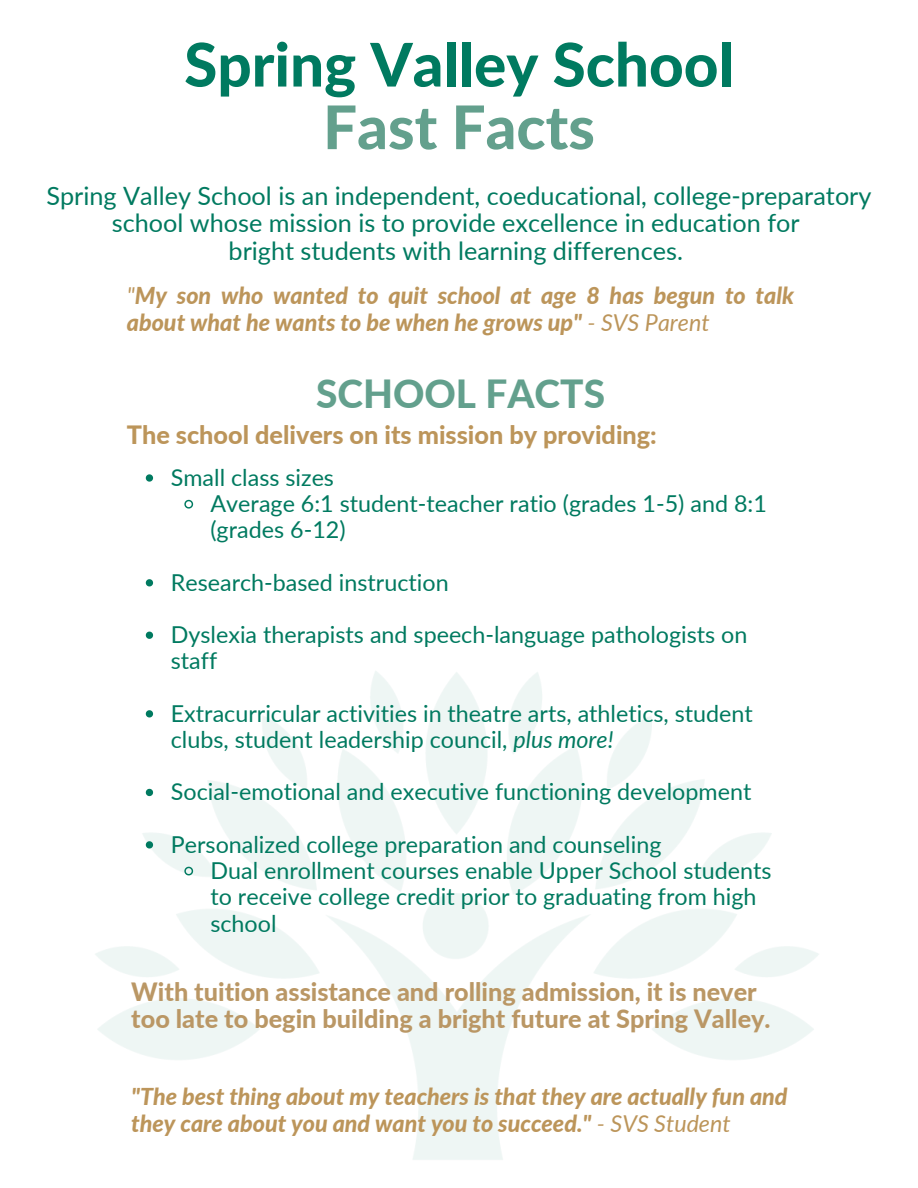
<style>
.page{position:relative;width:918px;height:1188px;background:#fff}
.page>*{position:absolute;margin:0;border:0;box-sizing:border-box;transform-origin:0 0}
.t1{font:800 60.3px "Lato";color:#007a60}
.t2{font:800 60.3px "Lato";color:#63a08d}
.t3{font:800 38.7px "Lato";color:#63a08d}
.t4{font:25.2px/27.3px "Lato";color:#007a60;text-align:center}
.t5{font:800 25.2px/27.6px "Lato";color:#ba9765}
.t6{font:800 25.2px "Lato";color:#bc955a}
.t7{font:23.4px/26.1px "Lato";color:#007a60}
.t8{font:italic 800 23.4px/26.1px "Lato";color:#bc955a}
.s1{font-weight:400}
.s2{font-style:italic}
</style>
<div class="page">
<svg style="left:146px;top:474px;width:7px;height:8px"></svg>
<svg style="left:184px;top:499px;width:10px;height:10px"></svg>
<svg style="left:146px;top:579px;width:7px;height:7px"></svg>
<svg style="left:146px;top:632px;width:7px;height:7px"></svg>
<svg style="left:146px;top:710px;width:7px;height:7px"></svg>
<svg style="left:146px;top:789px;width:7px;height:7px"></svg>
<svg style="left:146px;top:841px;width:7px;height:8px"></svg>
<svg style="left:183px;top:866px;width:11px;height:10px"></svg>
<h1 class="t1" style="left:184px;top:27px;width:551px">Spring Valley School</h1>
<h1 class="t2" style="left:323px;top:90px;width:273px">Fast Facts</h1>
<p class="t4" style="left:46px;top:182px;width:827px">Spring Valley School is an independent, coeducational, college-preparatory school whose mission is to provide excellence in education for<br>bright students with learning differences.</p>
<p class="t8" style="left:127px;top:282px;width:669px"><span class="s1">"</span>My son who wanted to quit school at age 8 has begun to talk about what he wants to be when he grows up" <span class="s1">- SVS Parent</span></p>
<h2 class="t3" style="left:316px;top:369px;width:291px">SCHOOL FACTS</h2>
<p class="t6" style="left:127px;top:419px;width:532px">The school delivers on its mission by providing:</p>
<p class="t7" style="left:210px;top:464px;width:558px;text-indent:-40px">Small class sizes<br>Average 6:1 student-teacher ratio (grades 1-5) and 8:1 (grades 6-12)</p>
<p class="t7" style="left:171px;top:569px;width:279px">Research-based instruction</p>
<p class="t7" style="left:171px;top:621px;width:578px">Dyslexia therapists and speech-language pathologists on staff</p>
<p class="t7" style="left:171px;top:700px;width:584px">Extracurricular activities in theatre arts, athletics, student clubs, student leadership council, <span class="s2">plus more!</span></p>
<p class="t7" style="left:171px;top:778px;width:582px">Social-emotional and executive functioning development</p>
<p class="t7" style="left:210px;top:831px;width:563px;text-indent:-40px">Personalized college preparation and counseling<br>Dual enrollment courses enable Upper School students to receive college credit prior to graduating from high school</p>
<p class="t5" style="left:131px;top:977px;width:641px">With tuition assistance and rolling admission, it is never too late to begin building a bright future at Spring Valley.</p>
<p class="t8" style="left:131px;top:1083px;width:658px">"The best thing about my teachers is that they are actually fun and they care about you and want you to succeed." <span class="s1">- SVS Student</span></p>
</div>
